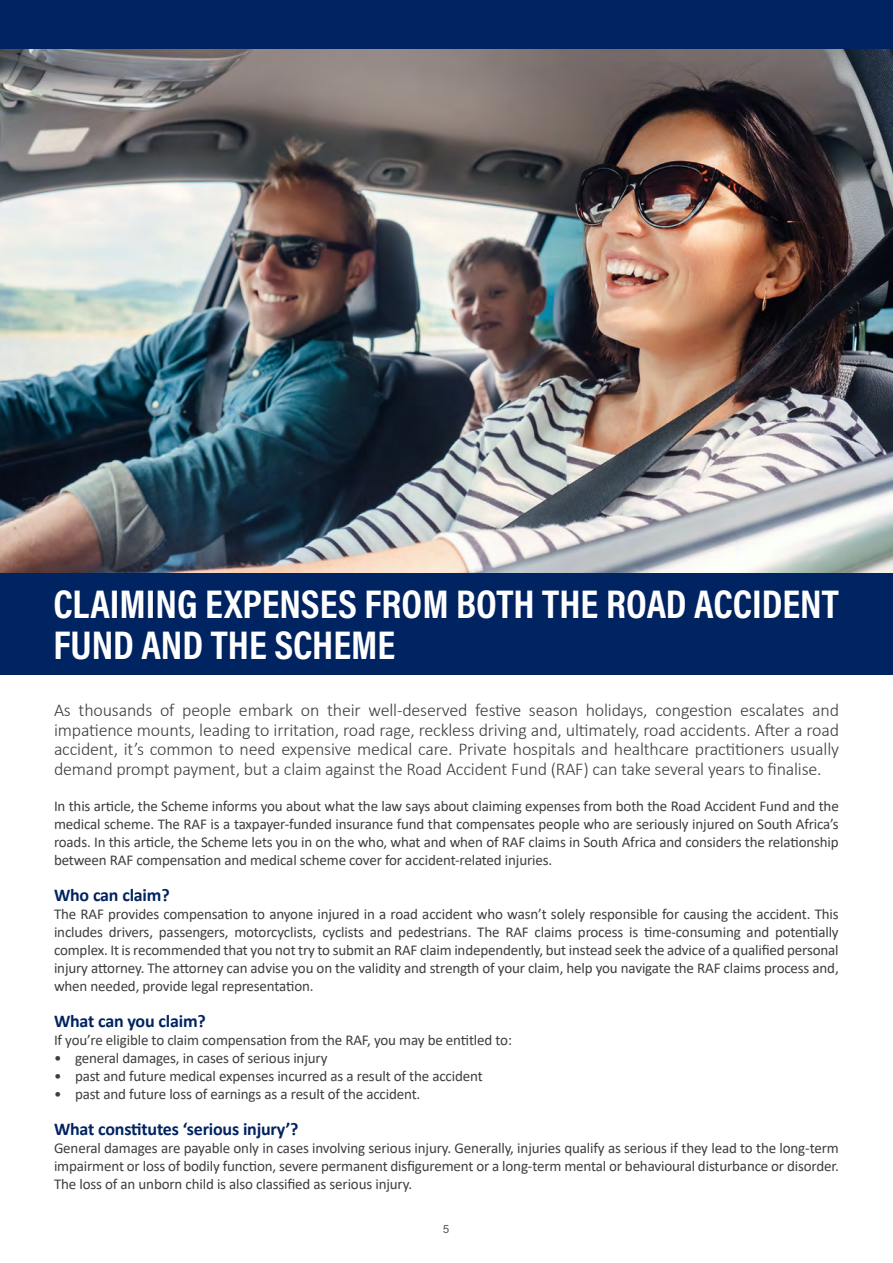
<style>
.page{position:relative;width:893px;height:1263px;background:#fff}
.page>*{position:absolute;margin:0;border:0;box-sizing:border-box;transform-origin:0 0}
.t1{font:40.5px/40.5px "Acumin Variable Concept";color:#fff}
.t2{font:300 18px/19.5px "Calibri";letter-spacing:-.01em;color:#3e3e3f;text-align:justify}
.t3{font:700 18px "Calibri";letter-spacing:-.01em;color:#002361}
.t4{font:15px/18px "Calibri";letter-spacing:-.01em;color:#3e3e3f;text-align:justify}
.t5{font:12px "Acumin Variable Concept";color:#57585a}
</style>
<div class="page">
<img style="left:0;top:49px;width:893px;height:524px">
<div style="left:0;top:573px;width:893px;height:102px;background:#002361"></div>
<div style="left:0;top:0;width:893px;height:49px;background:#002361"></div>
<h1 class="t1" style="left:53px;top:582px;width:787px">CLAIMING EXPENSES FROM BOTH THE ROAD ACCIDENT<br>FUND AND THE SCHEME</h1>
<p class="t2" style="left:54px;top:700px;width:787px">As thousands of people embark on their well-deserved festive season holidays, congestion escalates and impatience mounts, leading to irritation, road rage, reckless driving and, ultimately, road accidents. After a road accident, it’s common to need expensive medical care. Private hospitals and healthcare practitioners usually demand prompt payment, but a claim against the Road Accident Fund (RAF) can take several years to finalise.</p>
<p class="t4" style="left:54px;top:796px;width:786px">In this article, the Scheme informs you about what the law says about claiming expenses from both the Road Accident Fund and the medical scheme. The RAF is a taxpayer-funded insurance fund that compensates people who are seriously injured on South Africa’s roads. In this article, the Scheme lets you in on the who, what and when of RAF claims in South Africa and considers the relationship between RAF compensation and medical scheme cover for accident-related injuries.</p>
<p class="t3" style="left:54px;top:882px;width:117px">Who can claim?</p>
<p class="t4" style="left:54px;top:904px;width:786px">The RAF provides compensation to anyone injured in a road accident who wasn’t solely responsible for causing the accident. This includes drivers, passengers, motorcyclists, cyclists and pedestrians. The RAF claims process is time-consuming and potentially complex. It is recommended that you not try to submit an RAF claim independently, but instead seek the advice of a qualified personal injury attorney. The attorney can advise you on the validity and strength of your claim, help you navigate the RAF claims process and, when needed, provide legal representation.</p>
<p class="t3" style="left:54px;top:1008px;width:153px">What can you claim?</p>
<p class="t4" style="left:54px;top:1030px;width:460px">If you’re eligible to claim compensation from the RAF, you may be entitled to:</p>
<p class="t4" style="left:54px;top:1048px;width:275px">• general damages, in cases of serious injury</p>
<p class="t4" style="left:54px;top:1066px;width:430px">• past and future medical expenses incurred as a result of the accident</p>
<p class="t4" style="left:54px;top:1084px;width:368px">• past and future loss of earnings as a result of the accident.</p>
<p class="t3" style="left:54px;top:1116px;width:246px">What constitutes ‘serious injury’?</p>
<p class="t4" style="left:54px;top:1138px;width:786px">General damages are payable only in cases involving serious injury. Generally, injuries qualify as serious if they lead to the long-term impairment or loss of bodily function, severe permanent disfigurement or a long-term mental or behavioural disturbance or disorder.<br>The loss of an unborn child is also classified as serious injury.</p>
<p class="t5" style="left:443px;top:1220px;width:8px">5</p>
</div>
